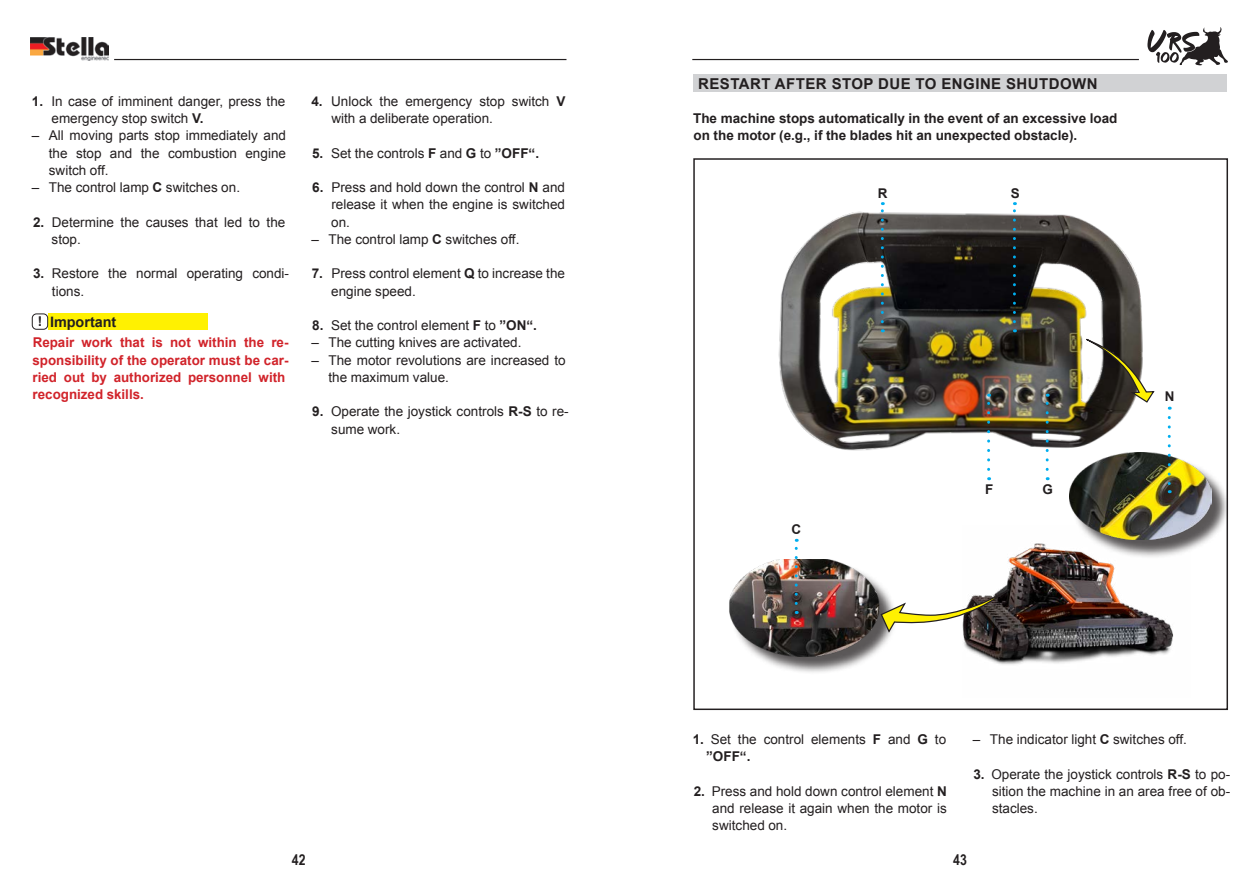
<style>
.page{position:relative;width:1259px;height:893px;background:#fff}
.page>*{position:absolute;margin:0;border:0;box-sizing:border-box;transform-origin:0 0}
.t1{font:700 15px "Arial";letter-spacing:.03em;color:#231f20}
.t2{font:700 15px "Arial Narrow";color:#231f20}
.t3{font:700 14.4px "Arial";color:#231f20}
.t4{font:13.5px/17.2px "Arial";color:#231f20}
.t5{font:700 13.5px/17.2px "Arial";color:#d1232a}
.t6{font:700 13.5px/17.2px "Arial";color:#231f20}
.s1{font-weight:700}
.s2{font-size:13.5px}
</style>
<div class="page">
<img style="left:30px;top:37px;width:79px;height:24px">
<hr style="left:114px;top:59px;width:452px;height:1px;background:#231f20">
<hr style="left:692px;top:59px;width:447px;height:1px;background:#231f20">
<svg style="left:1147px;top:27px;width:81px;height:39px"></svg>
<div style="left:48px;top:314px;width:160px;height:16px;background:#fff101"></div>
<div style="left:32px;top:314px;width:16px;height:16px;border:1px solid #231f20;border-radius:4px"></div>
<div style="left:693px;top:74px;width:534px;height:18px;background:#d1d2d4"></div>
<img style="left:778px;top:202px;width:365px;height:278px">
<img style="left:963px;top:543px;width:211px;height:122px">
<div style="left:1072px;top:454px;width:158px;height:104px;background:#231f20;opacity:.75"></div>
<img style="left:1069px;top:452px;width:142px;height:88px">
<div style="left:732px;top:562px;width:165px;height:112px;background:#231f20;opacity:.75"></div>
<img style="left:729px;top:559px;width:160px;height:103px">
<svg style="left:987px;top:394px;width:3px;height:75px"></svg>
<svg style="left:1167px;top:417px;width:3px;height:76px"></svg>
<svg style="left:794px;top:539px;width:3px;height:64px"></svg>
<svg style="left:881px;top:202px;width:3px;height:120px"></svg>
<svg style="left:1013px;top:202px;width:3px;height:120px"></svg>
<svg style="left:879px;top:588px;width:131px;height:46px"></svg>
<svg style="left:1045px;top:394px;width:3px;height:75px"></svg>
<svg style="left:1085px;top:338px;width:70px;height:66px"></svg>
<p class="t4" style="left:52px;top:93px;width:235px;text-indent:-20px"><span class="s1">1.</span> In case of imminent danger, press the emergency stop switch <span class="s1">V.</span></p>
<p class="t4" style="left:49px;top:127px;width:239px;text-align:justify;text-indent:-17px">– All moving parts stop immediately and the stop and the combustion engine switch off.</p>
<p class="t4" style="left:32px;top:179px;width:210px">– The control lamp <span class="s1">C</span> switches on.</p>
<p class="t4" style="left:52px;top:213px;width:235px;text-indent:-19px"><span class="s1">2.</span> Determine the causes that led to the stop.</p>
<p class="t4" style="left:52px;top:265px;width:239px;text-indent:-19px"><span class="s1">3.</span> Restore the normal operating condi&shy;tions.</p>
<p class="t3" style="left:38px;top:312px;width:80px"><span class="s2">!</span> Important</p>
<p class="t5" style="left:33px;top:334px;width:257px">Repair work that is not within the re&shy;sponsibility of the operator must be car&shy;ried out by authorized personnel with recognized skills.</p>
<p class="t4" style="left:331px;top:93px;width:236px;text-indent:-20px"><span class="s1">4.</span> Unlock the emergency stop switch <span class="s1">V </span>with a deliberate operation.</p>
<p class="t4" style="left:312px;top:144px;width:228px"><span class="s1">5.</span> Set the controls <span class="s1">F</span> and <span class="s1">G</span> to <span class="s1">”OFF“.</span></p>
<p class="t4" style="left:331px;top:179px;width:235px;text-align:justify;text-indent:-19px"><span class="s1">6.</span> Press and hold down the control <span class="s1">N</span> and release it when the engine is switched on.</p>
<p class="t4" style="left:311px;top:231px;width:209px">– The control lamp <span class="s1">C</span> switches off.</p>
<p class="t4" style="left:331px;top:265px;width:235px;text-indent:-19px"><span class="s1">7.</span> Press control element <span class="s1">Q</span> to increase the engine speed.</p>
<p class="t4" style="left:312px;top:317px;width:226px"><span class="s1">8.</span> Set the control element <span class="s1">F</span> to <span class="s1">”ON“.</span></p>
<p class="t4" style="left:311px;top:334px;width:211px">– The cutting knives are activated.</p>
<p class="t4" style="left:328px;top:351px;width:239px;text-indent:-17px">– The motor revolutions are increased to the maximum value.</p>
<p class="t4" style="left:331px;top:403px;width:239px;text-indent:-19px"><span class="s1">9.</span> Operate the joystick controls <span class="s1">R-S</span> to re&shy;sume work.</p>
<p class="t1" style="left:698px;top:73px;width:401px">RESTART AFTER STOP DUE TO ENGINE SHUTDOWN</p>
<p class="t6" style="left:693px;top:110px;width:426px">The machine stops automatically in the event of an excessive load on the motor (e.g., if the blades hit an unexpected obstacle).</p>
<p class="t6" style="left:877px;top:185px;width:11px">R</p>
<p class="t6" style="left:1010px;top:185px;width:10px">S</p>
<p class="t6" style="left:791px;top:521px;width:11px">C</p>
<p class="t6" style="left:985px;top:481px;width:10px">F</p>
<p class="t6" style="left:1042px;top:481px;width:12px">G</p>
<p class="t6" style="left:1165px;top:388px;width:11px">N</p>
<p class="t4" style="left:706px;top:731px;width:241px;text-indent:-13px"><span class="s1">1.</span> Set the control elements <span class="s1">F</span> and <span class="s1">G</span> to <span class="s1">”OFF“.</span></p>
<p class="t4" style="left:712px;top:783px;width:236px;text-align:justify;text-indent:-18px"><span class="s1">2.</span> Press and hold down control element <span class="s1">N </span>and release it again when the motor is switched on.</p>
<p class="t4" style="left:973px;top:731px;width:215px">– The indicator light <span class="s1">C</span> switches off.</p>
<p class="t4" style="left:992px;top:765px;width:240px;text-align:justify;text-indent:-19px"><span class="s1">3.</span> Operate the joystick controls <span class="s1">R-S</span> to po&shy;sition the machine in an area free of ob&shy;stacles.</p>
<p class="t2" style="left:292px;top:848px;width:15px">42</p>
<p class="t2" style="left:953px;top:848px;width:15px">43</p>
</div>
